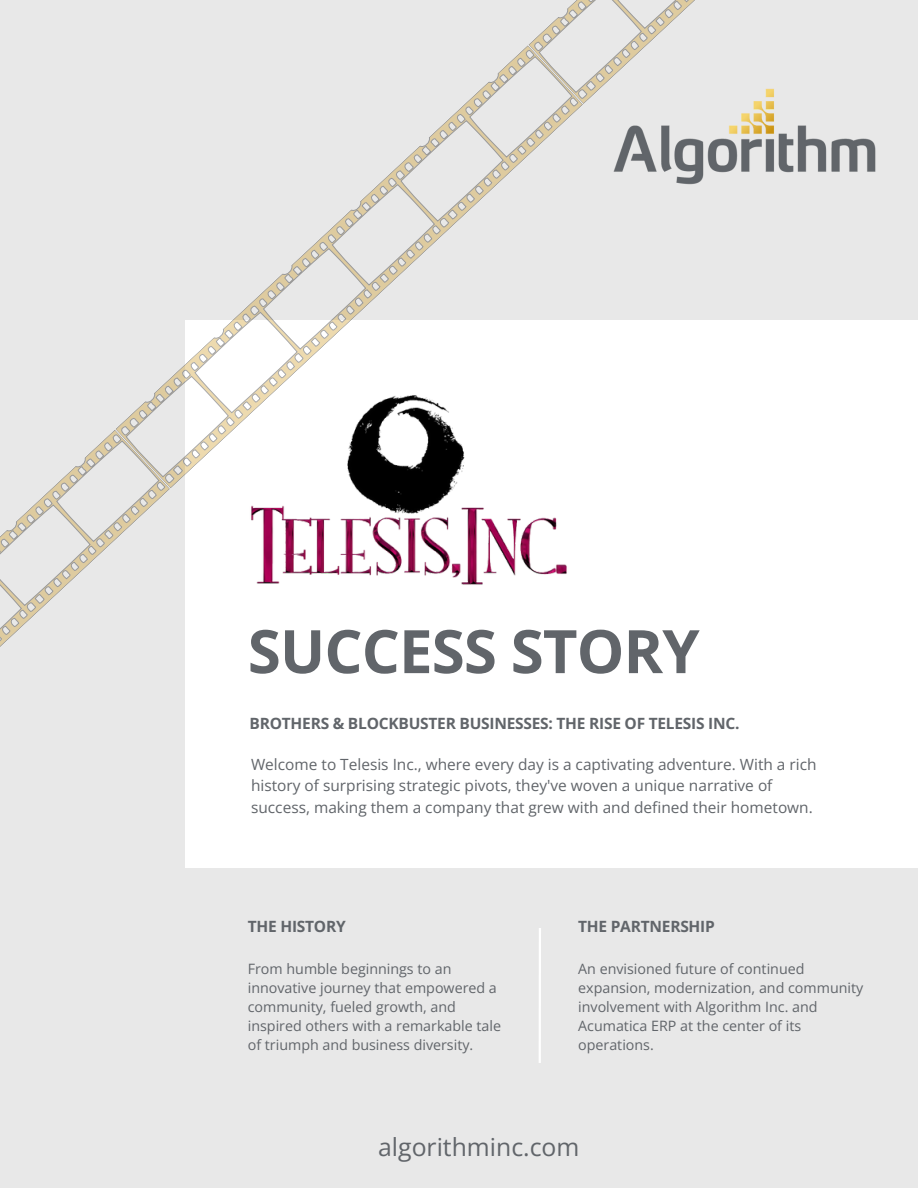
<style>
.page{position:relative;width:918px;height:1188px;background:#e8e8e8}
.page>*{position:absolute;margin:0;border:0;box-sizing:border-box;transform-origin:0 0}
.t1{font:700 60px "Open Sans";letter-spacing:-.015em;color:#61656a}
.t2{font:24.75px "Open Sans";color:#61656a}
.t3{font:15.45px/21.3px "Open Sans";color:#61656a}
.t4{font:700 15.45px "Open Sans";letter-spacing:-.015em;color:#61656a}
.t5{font:14.25px/19.2px "Open Sans";color:#61656a}
</style>
<div class="page">
<div style="left:185px;top:320px;width:733px;height:548px;background:#fff"></div>
<hr style="left:539px;top:928px;width:2px;height:135px;background:#fff">
<img style="left:251px;top:489px;width:316px;height:96px">
<img style="left:613px;top:104px;width:263px;height:81px">
<svg style="left:0;top:430px;width:170px;height:217px"></svg>
<svg style="left:115px;top:45px;width:468px;height:444px"></svg>
<svg style="left:528px;top:0;width:246px;height:104px"></svg>
<p class="t1" style="left:248px;top:609px;width:453px">SUCCESS STORY</p>
<p class="t4" style="left:250px;top:712px;width:492px">BROTHERS &amp; BLOCKBUSTER BUSINESSES: THE RISE OF TELESIS INC.</p>
<p class="t3" style="left:251px;top:753px;width:567px">Welcome to Telesis Inc., where every day is a captivating adventure. With a rich history of surprising strategic pivots, they've woven a unique narrative of success, making them a company that grew with and defined their hometown.</p>
<p class="t4" style="left:248px;top:916px;width:99px">THE HISTORY</p>
<p class="t5" style="left:248px;top:959px;width:255px">From humble beginnings to an innovative journey that empowered a community, fueled growth, and inspired others with a remarkable tale of triumph and business diversity.</p>
<p class="t4" style="left:578px;top:916px;width:138px">THE PARTNERSHIP</p>
<p class="t5" style="left:578px;top:959px;width:287px">An envisioned future of continued expansion, modernization, and community involvement with Algorithm Inc. and<br>Acumatica ERP at the center of its operations.</p>
<p class="t2" style="left:378px;top:1130px;width:203px">algorithminc.com</p>
</div>
